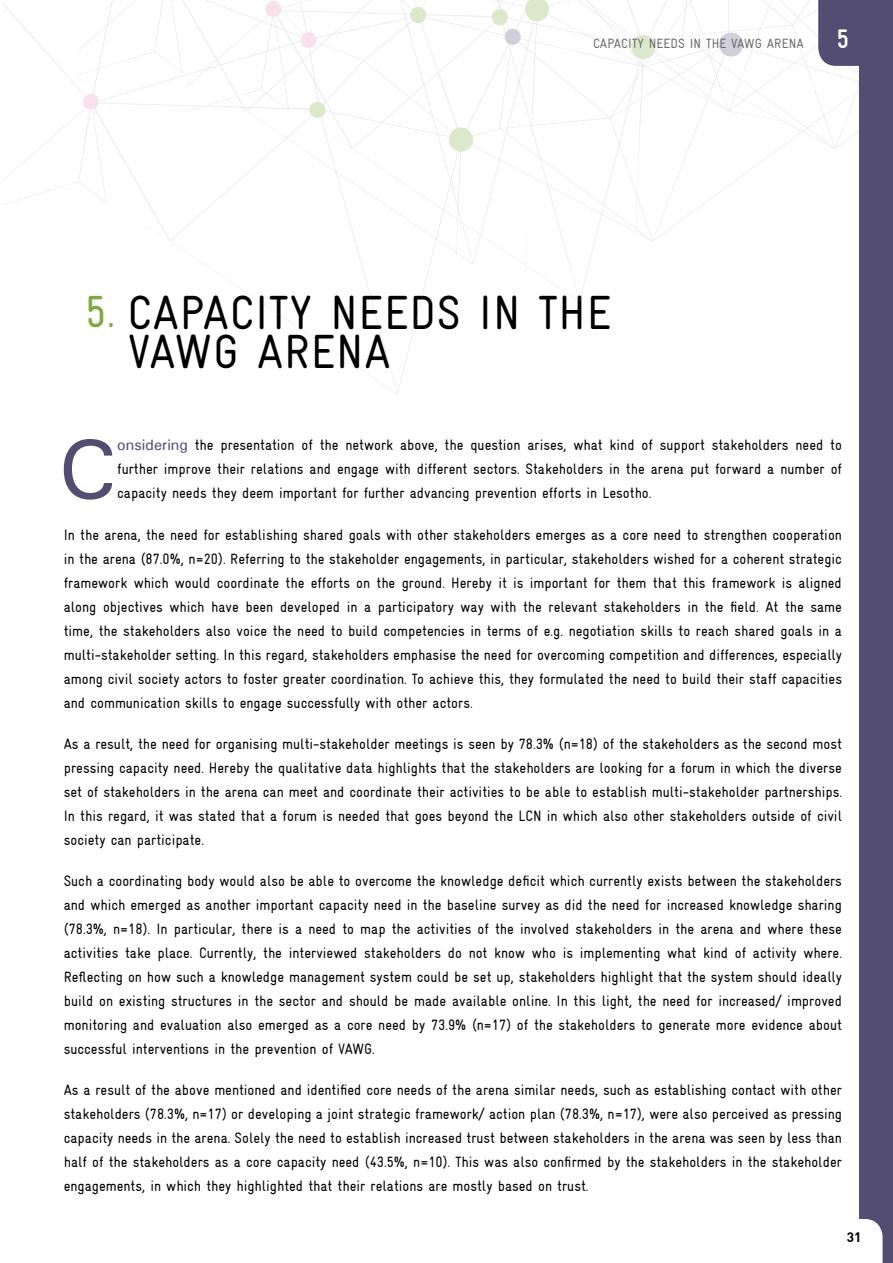
<style>
.page{position:relative;width:893px;height:1263px;background:#fff}
.page>*{position:absolute;margin:0;border:0;box-sizing:border-box;transform-origin:0 0}
.t1{font:500 84.6px "Univers";color:#534d72}
.t2{font:condensed 48px/39px "GIZ Gravur Pro";letter-spacing:.02em;color:#000}
.t3{font:condensed 15px/24px "GIZ Gravur TT";color:#000;text-align:justify}
.t4{font:condensed 13.5px "GIZ Gravur Pro";letter-spacing:.01em;color:#696a6a}
.t5{font:13.5px "DIN Bold";color:#000}
.s1{font-family:"GIZ Gravur TT";font-weight:700;font-size:27px;color:#fff}
.s2{font-size:45px;color:#7caa40}
.s3{font-family:"Univers";font-weight:500;font-stretch:normal;color:#534d72}
</style>
<div class="page">
<div style="left:859px;top:0;width:34px;height:1263px;background:#534d72"></div>
<svg style="left:2px;top:0;width:857px;height:395px"></svg>
<svg style="left:859px;top:1219px;width:24px;height:44px"></svg>
<p class="t4" style="left:593px;top:36px;width:258px">CAPACITY NEEDS IN THE VAWG ARENA <span class="s1">5</span></p>
<h2 class="t2" style="left:128px;top:293px;width:485px;text-indent:-43px"><span class="s2">5.</span> CAPACITY NEEDS IN THE<br>VAWG ARENA</h2>
<h1 class="t1" style="left:58px;top:415px;width:61px">C</h1>
<p class="t3" style="left:117px;top:433px;width:726px"><span class="s3">onsidering</span> the presentation of the network above, the question arises, what kind of support stakeholders need to further improve their relations and engage with different sectors. Stakeholders in the arena put forward a number of capacity needs they deem important for further advancing prevention efforts in Lesotho.</p>
<p class="t3" style="left:64px;top:522px;width:780px">In the arena, the need for establishing shared goals with other stakeholders emerges as a core need to strengthen cooperation in the arena (87.0%, n=20). Referring to the stakeholder engagements, in particular, stakeholders wished for a coherent strategic framework which would coordinate the efforts on the ground. Hereby it is important for them that this framework is aligned along objectives which have been developed in a participatory way with the relevant stakeholders in the field. At the same time, the stakeholders also voice the need to build competencies in terms of e.g. negotiation skills to reach shared goals in a multi-stakeholder setting. In this regard, stakeholders emphasise the need for overcoming competition and differences, especially among civil society actors to foster greater coordination. To achieve this, they formulated the need to build their staff capacities and communication skills to engage successfully with other actors.</p>
<p class="t3" style="left:64px;top:731px;width:780px">As a result, the need for organising multi-stakeholder meetings is seen by 78.3% (n=18) of the stakeholders as the second most pressing capacity need. Hereby the qualitative data highlights that the stakeholders are looking for a forum in which the diverse set of stakeholders in the arena can meet and coordinate their activities to be able to establish multi-stakeholder partnerships.<br>In this regard, it was stated that a forum is needed that goes beyond the LCN in which also other stakeholders outside of civil society can participate.</p>
<p class="t3" style="left:64px;top:868px;width:780px">Such a coordinating body would also be able to overcome the knowledge deficit which currently exists between the stakeholders and which emerged as another important capacity need in the baseline survey as did the need for increased knowledge sharing (78.3%, n=18). In particular, there is a need to map the activities of the involved stakeholders in the arena and where these activities take place. Currently, the interviewed stakeholders do not know who is implementing what kind of activity where.<br>Reflecting on how such a knowledge management system could be set up, stakeholders highlight that the system should ideally build on existing structures in the sector and should be made available online. In this light, the need for increased/ improved monitoring and evaluation also emerged as a core need by 73.9% (n=17) of the stakeholders to generate more evidence about successful interventions in the prevention of VAWG.</p>
<p class="t3" style="left:64px;top:1077px;width:780px">As a result of the above mentioned and identified core needs of the arena similar needs, such as establishing contact with other stakeholders (78.3%, n=17) or developing a joint strategic framework/ action plan (78.3%, n=17), were also perceived as pressing capacity needs in the arena. Solely the need to establish increased trust between stakeholders in the arena was seen by less than half of the stakeholders as a core capacity need (43.5%, n=10). This was also confirmed by the stakeholders in the stakeholder engagements, in which they highlighted that their relations are mostly based on trust.</p>
<p class="t5" style="left:847px;top:1228px;width:16px">31</p>
</div>
